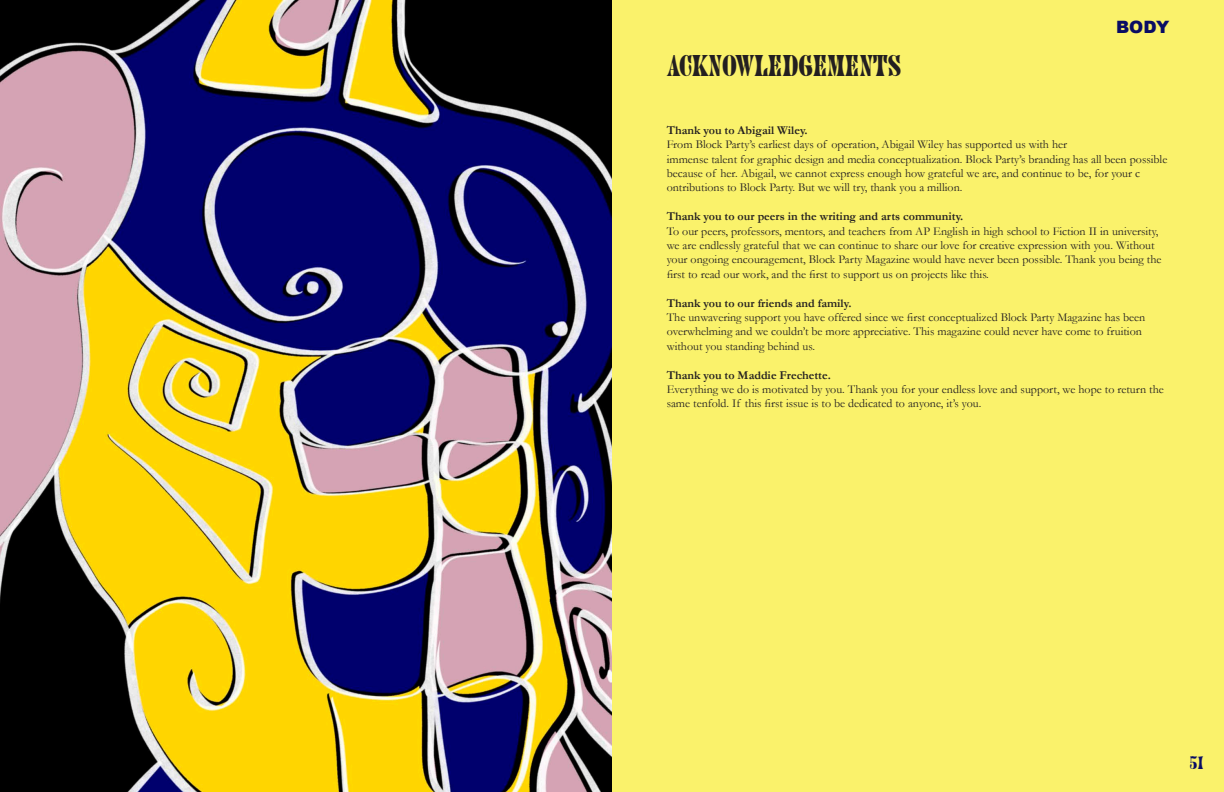
<style>
.page{position:relative;width:1224px;height:792px;background:#faf26b}
.page>*{position:absolute;margin:0;border:0;box-sizing:border-box;transform-origin:0 0}
.t1{font:28px "Juniper Std";color:#231f20}
.t2{font:900 17px "Arial";color:#090d64}
.t3{font:17px "Juniper Std";color:#090d64}
.Poem_Prose_Text{font:12px/14.4px "Garamond";color:#231f20}
.Poem_Prose_Text-2{font:700 12px "Garamond";color:#231f20}
</style>
<div class="page">
<img style="left:0;top:0;width:612px;height:792px">
<p class="t1" style="left:667px;top:50px;width:236px">ACKNOWLEDGEMENTS</p>
<h2 class="t2" style="left:1116px;top:15px;width:55px">BODY</h2>
<p class="Poem_Prose_Text-2" style="left:667px;top:122px;width:143px">Thank you to Abigail Wiley.</p>
<p class="Poem_Prose_Text" style="left:667px;top:137px;width:402px">From Block Party’s earliest days of operation, Abigail Wiley has supported us with her</p>
<p class="Poem_Prose_Text" style="left:667px;top:151px;width:502px">immense talent for graphic design and media conceptualization. Block Party’s branding has all been possible because of her. Abigail, we cannot express enough how grateful we are, and continue to be, for your c</p>
<p class="Poem_Prose_Text" style="left:667px;top:180px;width:297px">ontributions to Block Party. But we will try, thank you a million.</p>
<p class="Poem_Prose_Text-2" style="left:667px;top:208px;width:298px">Thank you to our peers in the writing and arts community.</p>
<p class="Poem_Prose_Text" style="left:667px;top:223px;width:496px">To our peers, professors, mentors, and teachers from AP English in high school to Fiction II in university, we are endlessly grateful that we can continue to share our love for creative expression with you. Without your ongoing encouragement, Block Party Magazine would have never been possible. Thank you being the first to read our work, and the first to support us on projects like this.</p>
<p class="Poem_Prose_Text-2" style="left:667px;top:295px;width:186px">Thank you to our friends and family.</p>
<p class="Poem_Prose_Text" style="left:667px;top:310px;width:480px">The unwavering support you have offered since we first conceptualized Block Party Magazine has been overwhelming and we couldn’t be more appreciative. This magazine could never have come to fruition</p>
<p class="Poem_Prose_Text" style="left:667px;top:339px;width:150px">without you standing behind us.</p>
<p class="Poem_Prose_Text-2" style="left:667px;top:367px;width:166px">Thank you to Maddie Frechette.</p>
<p class="Poem_Prose_Text" style="left:667px;top:382px;width:499px">Everything we do is motivated by you. Thank you for your endless love and support, we hope to return the same tenfold. If this first issue is to be dedicated to anyone, it’s you.</p>
<h2 class="t3" style="left:1190px;top:753px;width:15px">51</h2>
</div>
